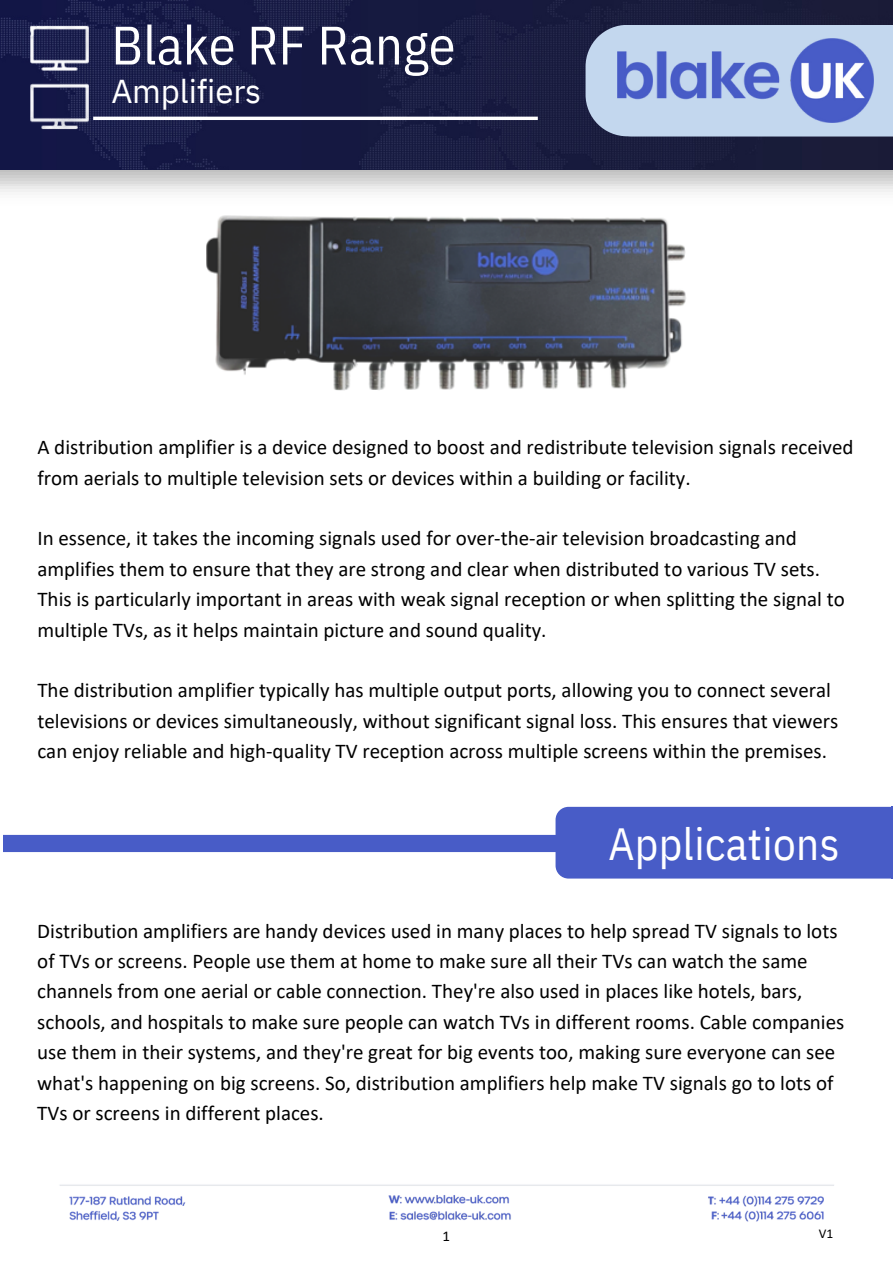
<style>
.page{position:relative;width:893px;height:1264px;background:#fff}
.page>*{position:absolute;margin:0;border:0;box-sizing:border-box;transform-origin:0 0}
.t1{font:54px "IBM Plex Sans Cond";color:#fff}
.t2{font:45px "IBM Plex Sans Cond";letter-spacing:.01em;color:#fff}
.t3{font:33px "IBM Plex Sans";letter-spacing:-.005em;color:#fff}
.t4{font:21px/30.3px "Calibri";color:#000}
.t5{font:15px "Calibri";color:#000}
.t6{font:13.5px "Calibri";color:#000}
</style>
<div class="page">
<img style="left:0;top:0;width:892px;height:170px">
<img style="left:60px;top:1184px;width:774px;height:38px">
<hr style="left:93px;top:117px;width:444px;height:3px;background:#fff">
<svg style="left:3px;top:806px;width:888px;height:72px"></svg>
<hr style="left:891px;top:806px;width:1px;height:72px;background:#485cc7">
<img style="left:206px;top:215px;width:480px;height:175px">
<img style="left:1px;top:13px;width:112px;height:134px">
<svg style="left:585px;top:20px;width:307px;height:121px;background:#9babc5"></svg>
<img style="left:617px;top:39px;width:256px;height:83px">
<p class="t1" style="left:111px;top:9px;width:345px">Blake RF Range</p>
<p class="t3" style="left:111px;top:69px;width:151px">Amplifiers</p>
<p class="t4" style="left:37px;top:434px;width:817px">A distribution amplifier is a device designed to boost and redistribute television signals received from aerials to multiple television sets or devices within a building or facility.</p>
<p class="t4" style="left:37px;top:525px;width:808px">In essence, it takes the incoming signals used for over-the-air television broadcasting and amplifies them to ensure that they are strong and clear when distributed to various TV sets.<br>This is particularly important in areas with weak signal reception or when splitting the signal to multiple TVs, as it helps maintain picture and sound quality.</p>
<p class="t4" style="left:37px;top:677px;width:802px">The distribution amplifier typically has multiple output ports, allowing you to connect several televisions or devices simultaneously, without significant signal loss. This ensures that viewers can enjoy reliable and high-quality TV reception across multiple screens within the premises.</p>
<p class="t2" style="left:608px;top:813px;width:232px">Applications</p>
<p class="t4" style="left:37px;top:917px;width:808px">Distribution amplifiers are handy devices used in many places to help spread TV signals to lots of TVs or screens. People use them at home to make sure all their TVs can watch the same channels from one aerial or cable connection. They're also used in places like hotels, bars, schools, and hospitals to make sure people can watch TVs in different rooms. Cable companies use them in their systems, and they're great for big events too, making sure everyone can see what's happening on big screens. So, distribution amplifiers help make TV signals go to lots of TVs or screens in different places.</p>
<p class="t5" style="left:442px;top:1229px;width:9px">1</p>
<p class="t6" style="left:818px;top:1227px;width:16px">V1</p>
</div>
